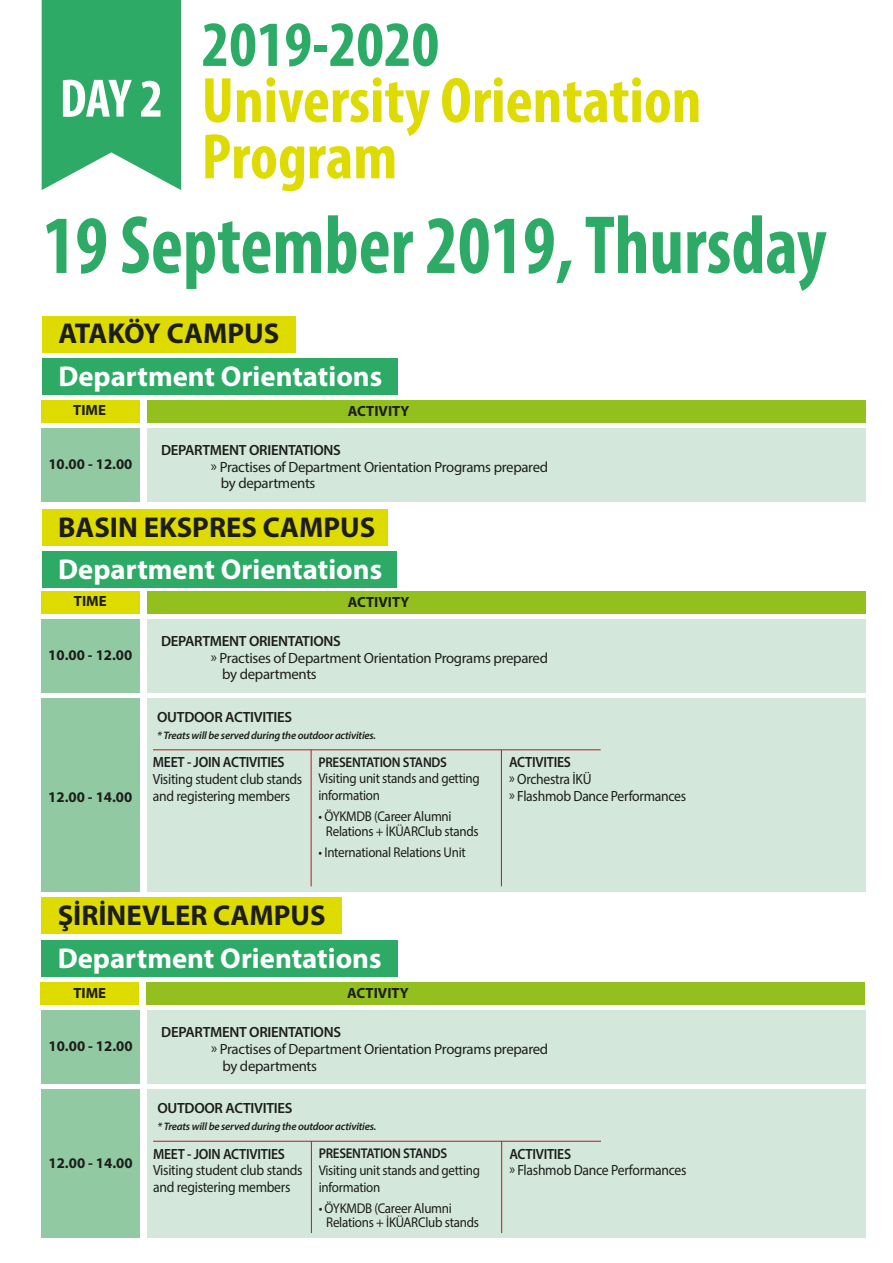
<style>
.page{position:relative;width:893px;height:1263px;background:#fff}
.page>*{position:absolute;margin:0;border:0;box-sizing:border-box;transform-origin:0 0}
.t1{font:700 condensed 83.25px "Myriad Pro";color:#2dab66;scale:.92 1}
.t2{font:700 condensed 64.8px/56.1px "Myriad Pro";color:#dddb01}
.t3{font:700 condensed 64.8px "Myriad Pro";color:#2cab67}
.t4{font:700 condensed 54.6px "Myriad Pro";color:#fff}
.t5{font:700 28.8px "Myriad Pro";color:#fff}
.t6{font:700 28.8px "Myriad Pro";color:#1d1d1b}
.t7{font:14.85px/16.6px "Myriad Pro";letter-spacing:-.02em;color:#1d1d1b}
.t8{font:14.85px/16.6px "Myriad Pro";letter-spacing:-.02em;color:#1d1d1b;scale:.92 1}
.t9{font:600 14.85px "Myriad Pro";letter-spacing:-.02em;color:#1d1d1b}
.t10{font:700 14.85px "Myriad Pro";color:#1d1d1b}
.t11{font:600 14.85px "Myriad Pro";letter-spacing:-.02em;color:#1d1d1b;scale:.92 1}
.t12{font:14.1px/16.6px "Myriad Pro";letter-spacing:-.02em;color:#1d1d1b;scale:.92 1}
.t13{font:600 14.1px "Myriad Pro";letter-spacing:-.02em;color:#1d1d1b;scale:.92 1}
.t14{font:italic 600 10.8px "Myriad Pro";letter-spacing:-.02em;color:#1d1d1b}
</style>
<div class="page">
<svg style="left:42px;top:0;width:139px;height:190px;background:#41b375"></svg>
<div style="left:42px;top:316px;width:254px;height:36px;background:#dddb00"></div>
<div style="left:42px;top:358px;width:356px;height:37px;background:#2dab66"></div>
<div style="left:148px;top:428px;width:718px;height:73px;background:#d3e8da"></div>
<div style="left:41px;top:428px;width:98px;height:73px;background:#91caa2"></div>
<div style="left:148px;top:400px;width:718px;height:22px;background:#93c01f"></div>
<div style="left:41px;top:400px;width:98px;height:22px;background:#dddb00"></div>
<div style="left:42px;top:897px;width:300px;height:37px;background:#dddb00"></div>
<div style="left:42px;top:940px;width:356px;height:37px;background:#2dab66"></div>
<div style="left:147px;top:982px;width:718px;height:23px;background:#93c01f"></div>
<div style="left:41px;top:982px;width:98px;height:23px;background:#dddb00"></div>
<div style="left:42px;top:509px;width:346px;height:37px;background:#dddb00"></div>
<div style="left:42px;top:551px;width:355px;height:37px;background:#2dab66"></div>
<div style="left:147px;top:619px;width:719px;height:73px;background:#d3e8da"></div>
<div style="left:41px;top:619px;width:98px;height:73px;background:#91caa2"></div>
<div style="left:147px;top:591px;width:719px;height:22px;background:#93c01f"></div>
<div style="left:41px;top:591px;width:98px;height:22px;background:#dddb00"></div>
<div style="left:147px;top:698px;width:719px;height:194px;background:#d3e8da"></div>
<div style="left:41px;top:698px;width:98px;height:194px;background:#91caa2"></div>
<hr style="left:153px;top:749px;width:448px;height:1px;background:#bd1622">
<hr style="left:311px;top:750px;width:1px;height:136px;background:#bd1622">
<hr style="left:501px;top:750px;width:1px;height:136px;background:#bd1622">
<div style="left:148px;top:1010px;width:718px;height:73px;background:#d3e8da"></div>
<div style="left:42px;top:1010px;width:98px;height:73px;background:#91caa2"></div>
<div style="left:148px;top:1089px;width:718px;height:149px;background:#d3e8da"></div>
<div style="left:42px;top:1089px;width:98px;height:149px;background:#91caa2"></div>
<hr style="left:153px;top:1141px;width:448px;height:1px;background:#bd1622">
<hr style="left:311px;top:1141px;width:1px;height:92px;background:#bd1622">
<hr style="left:501px;top:1141px;width:1px;height:92px;background:#bd1622">
<h3 class="t4" style="left:60px;top:64px;width:105px">DAY 2</h3>
<h2 class="t3" style="left:202px;top:4px;width:239px">2019-2020</h2>
<h2 class="t2" style="left:202px;top:71px;width:501px">University Orientation<br>Program</h2>
<h1 class="t1" style="left:43px;top:193px;width:853px">19 September 2019, Thursday</h1>
<h3 class="t6" style="left:58px;top:315px;width:222px">ATAKÖY CAMPUS</h3>
<h3 class="t5" style="left:58px;top:357px;width:325px">Department Orientations</h3>
<p class="t10" style="left:73px;top:401px;width:34px">TIME</p>
<p class="t10" style="left:48px;top:454px;width:86px">10.00 - 12.00</p>
<p class="t10" style="left:348px;top:401px;width:63px">ACTIVITY</p>
<p class="t9" style="left:161px;top:440px;width:181px">DEPARTMENT ORIENTATIONS</p>
<p class="t7" style="left:221px;top:458px;width:329px;text-indent:-10px">» Practises of Department Orientation Programs prepared by departments</p>
<h3 class="t6" style="left:58px;top:508px;width:318px">BASIN EKSPRES CAMPUS</h3>
<h3 class="t5" style="left:58px;top:551px;width:325px">Department Orientations</h3>
<p class="t10" style="left:74px;top:592px;width:34px">TIME</p>
<p class="t10" style="left:348px;top:592px;width:63px">ACTIVITY</p>
<p class="t10" style="left:48px;top:645px;width:86px">10.00 - 12.00</p>
<p class="t10" style="left:48px;top:788px;width:86px">12.00 - 14.00</p>
<p class="t9" style="left:161px;top:631px;width:181px">DEPARTMENT ORIENTATIONS</p>
<p class="t7" style="left:222px;top:649px;width:327px;text-indent:-11px">» Practises of Department Orientation Programs prepared by departments</p>
<p class="t9" style="left:157px;top:707px;width:137px">OUTDOOR ACTIVITIES</p>
<p class="t14" style="left:157px;top:728px;width:220px">* Treats will be served during the outdoor activities.</p>
<p class="t11" style="left:153px;top:753px;width:145px">MEET - JOIN ACTIVITIES</p>
<p class="t8" style="left:153px;top:770px;width:164px">Visiting student club stands and registering members</p>
<p class="t13" style="left:318px;top:753px;width:141px">PRESENTATION STANDS</p>
<p class="t12" style="left:318px;top:770px;width:177px">Visiting unit stands and getting information</p>
<p class="t12" style="left:326px;top:809px;width:168px;line-height:14.5px;text-indent:-8px">• ÖYKMDB (Career Alumni<br>Relations + İKÜARClub stands</p>
<p class="t12" style="left:318px;top:843px;width:162px">• International Relations Unit</p>
<p class="t11" style="left:509px;top:753px;width:69px">ACTIVITIES</p>
<p class="t8" style="left:509px;top:770px;width:194px">» Orchestra İKÜ<br>» Flashmob Dance Performances</p>
<h3 class="t6" style="left:58px;top:897px;width:270px">ŞİRİNEVLER CAMPUS</h3>
<h3 class="t5" style="left:58px;top:939px;width:325px">Department Orientations</h3>
<p class="t10" style="left:73px;top:983px;width:34px">TIME</p>
<p class="t10" style="left:347px;top:983px;width:63px">ACTIVITY</p>
<p class="t10" style="left:49px;top:1036px;width:86px">10.00 - 12.00</p>
<p class="t10" style="left:49px;top:1153px;width:86px">12.00 - 14.00</p>
<p class="t9" style="left:161px;top:1023px;width:181px">DEPARTMENT ORIENTATIONS</p>
<p class="t7" style="left:222px;top:1040px;width:327px;text-indent:-11px">» Practises of Department Orientation Programs prepared by departments</p>
<p class="t9" style="left:157px;top:1099px;width:137px">OUTDOOR ACTIVITIES</p>
<p class="t14" style="left:157px;top:1120px;width:220px">* Treats will be served during the outdoor activities.</p>
<p class="t11" style="left:153px;top:1144px;width:145px">MEET - JOIN ACTIVITIES</p>
<p class="t8" style="left:153px;top:1162px;width:164px">Visiting student club stands and registering members</p>
<p class="t13" style="left:319px;top:1144px;width:141px">PRESENTATION STANDS</p>
<p class="t12" style="left:319px;top:1161px;width:177px">Visiting unit stands and getting information</p>
<p class="t12" style="left:326px;top:1200px;width:168px;line-height:14.5px;text-indent:-8px">• ÖYKMDB (Career Alumni<br>Relations + İKÜARClub stands</p>
<p class="t11" style="left:509px;top:1144px;width:69px">ACTIVITIES</p>
<p class="t8" style="left:509px;top:1162px;width:194px">» Flashmob Dance Performances</p>
</div>
